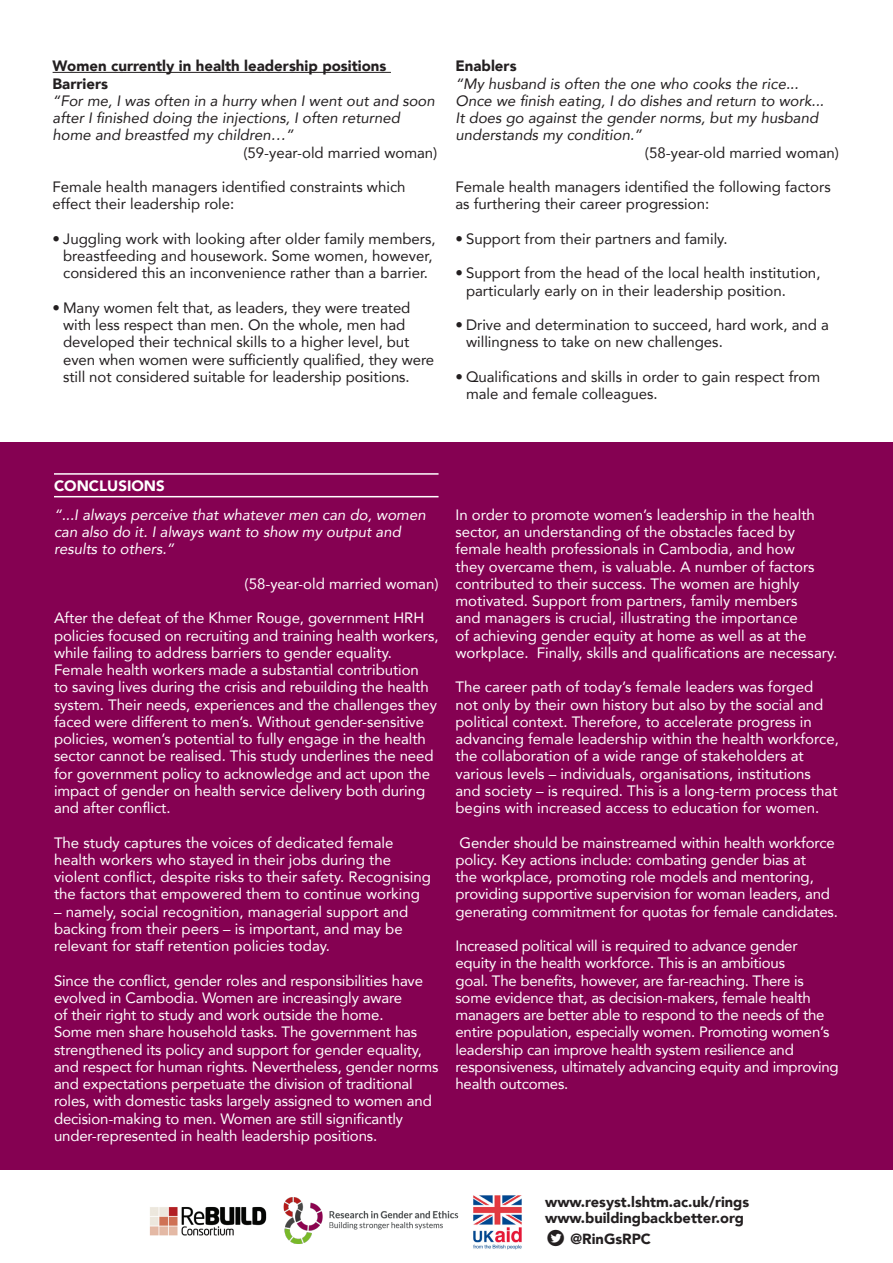
<style>
.page{position:relative;width:893px;height:1263px;background:#fff}
.page>*{position:absolute;margin:0;border:0;box-sizing:border-box;transform-origin:0 0}
.white_body{font:15px/17.2px "Avenir";letter-spacing:-.005em;color:#fff}
.white_body-2{font:15px/17.2px "Avenir";color:#231f20}
.white_body-3{font:italic 15px/17.2px "Avenir";color:#231f20}
.white_body-4{font:italic 15px/17.2px "Avenir";color:#fff}
.body{font:900 15px "Avenir";color:#231f20}
.t1{font:900 15px "Avenir";color:#fff}
.t2{font:900 14.7px "Avenir";color:#231f20}
.s1{font-family:"Social Circles";font-weight:400;font-size:29.25px}
</style>
<div class="page">
<div style="left:0;top:442px;width:893px;height:727px;background:#850152"></div>
<hr style="left:53px;top:72px;width:338px;height:1px;background:#231f20">
<hr style="left:54px;top:473px;width:385px;height:2px;background:#fff">
<hr style="left:54px;top:496px;width:385px;height:1px;background:#fff">
<svg style="left:149px;top:1206px;width:118px;height:30px"></svg>
<img style="left:473px;top:1195px;width:49px;height:55px">
<img style="left:283px;top:1197px;width:176px;height:47px">
<p class="body" style="left:53px;top:53px;width:335px">Women currently in health leadership positions</p>
<p class="body" style="left:53px;top:70px;width:57px">Barriers</p>
<p class="white_body-3" style="left:53px;top:92px;width:384px">“For me, I was often in a hurry when I went out and soon after I finished doing the injections, I often returned home and breastfed my children…”</p>
<p class="white_body-2" style="left:243px;top:143px;width:195px">(59-year-old married woman)</p>
<p class="white_body-2" style="left:53px;top:178px;width:354px">Female health managers identified constraints which effect their leadership role:</p>
<p class="white_body-2" style="left:53px;top:229px;width:385px;text-align:center">• Juggling work with looking after older family members, breastfeeding and housework. Some women, however, considered this an inconvenience rather than a barrier.</p>
<p class="white_body-2" style="left:63px;top:298px;width:373px;text-indent:-10px">• Many women felt that, as leaders, they were treated with less respect than men. On the whole, men had developed their technical skills to a higher level, but even when women were sufficiently qualified, they were still not considered suitable for leadership positions.</p>
<p class="body" style="left:455px;top:53px;width:63px">Enablers</p>
<p class="white_body-3" style="left:455px;top:75px;width:370px">“My husband is often the one who cooks the rice...<br>Once we finish eating, I do dishes and return to work...<br>It does go against the gender norms, but my husband understands my condition.”</p>
<p class="white_body-2" style="left:645px;top:143px;width:195px">(58-year-old married woman)</p>
<p class="white_body-2" style="left:455px;top:178px;width:377px">Female health managers identified the following factors as furthering their career progression:</p>
<p class="white_body-2" style="left:455px;top:229px;width:274px">• Support from their partners and family.</p>
<p class="white_body-2" style="left:466px;top:264px;width:356px;text-indent:-10px">• Support from the head of the local health institution, particularly early on in their leadership position.</p>
<p class="white_body-2" style="left:466px;top:316px;width:365px;text-indent:-10px">• Drive and determination to succeed, hard work, and a willingness to take on new challenges.</p>
<p class="white_body-2" style="left:466px;top:367px;width:356px;text-indent:-10px">• Qualifications and skills in order to gain respect from male and female colleagues.</p>
<p class="t1" style="left:54px;top:472px;width:112px">CONCLUSIONS</p>
<p class="white_body-4" style="left:54px;top:506px;width:373px">“...I always perceive that whatever men can do, women can also do it. I always want to show my output and results to others.”</p>
<p class="white_body" style="left:245px;top:574px;width:195px">(58-year-old married woman)</p>
<p class="white_body" style="left:54px;top:609px;width:386px">After the defeat of the Khmer Rouge, government HRH policies focused on recruiting and training health workers, while failing to address barriers to gender equality.<br>Female health workers made a substantial contribution<br>to saving lives during the crisis and rebuilding the health system. Their needs, experiences and the challenges they faced were different to men’s. Without gender-sensitive policies, women’s potential to fully engage in the health sector cannot be realised. This study underlines the need for government policy to acknowledge and act upon the impact of gender on health service delivery both during and after conflict.</p>
<p class="white_body" style="left:54px;top:833px;width:378px">The study captures the voices of dedicated female health workers who stayed in their jobs during the violent conflict, despite risks to their safety. Recognising the factors that empowered them to continue working</p>
<p class="white_body" style="left:54px;top:902px;width:356px">– namely, social recognition, managerial support and backing from their peers – is important, and may be relevant for staff retention policies today.</p>
<p class="white_body" style="left:54px;top:971px;width:386px">Since the conflict, gender roles and responsibilities have evolved in Cambodia. Women are increasingly aware<br>of their right to study and work outside the home.<br>Some men share household tasks. The government has strengthened its policy and support for gender equality, and respect for human rights. Nevertheless, gender norms and expectations perpetuate the division of traditional roles, with domestic tasks largely assigned to women and decision-making to men. Women are still significantly under-represented in health leadership positions.</p>
<p class="white_body" style="left:455px;top:505px;width:383px">In order to promote women’s leadership in the health sector, an understanding of the obstacles faced by female health professionals in Cambodia, and how<br>they overcame them, is valuable. A number of factors contributed to their success. The women are highly motivated. Support from partners, family members<br>and managers is crucial, illustrating the importance<br>of achieving gender equity at home as well as at the workplace. Finally, skills and qualifications are necessary.</p>
<p class="white_body" style="left:455px;top:678px;width:385px">The career path of today’s female leaders was forged not only by their own history but also by the social and political context. Therefore, to accelerate progress in advancing female leadership within the health workforce, the collaboration of a wide range of stakeholders at various levels – individuals, organisations, institutions and society – is required. This is a long-term process that begins with increased access to education for women.</p>
<p class="white_body" style="left:455px;top:833px;width:384px">Gender should be mainstreamed within health workforce policy. Key actions include: combating gender bias at<br>the workplace, promoting role models and mentoring, providing supportive supervision for woman leaders, and generating commitment for quotas for female candidates.</p>
<p class="white_body" style="left:455px;top:937px;width:385px">Increased political will is required to advance gender equity in the health workforce. This is an ambitious<br>goal. The benefits, however, are far-reaching. There is some evidence that, as decision-makers, female health managers are better able to respond to the needs of the entire population, especially women. Promoting women’s leadership can improve health system resilience and responsiveness, ultimately advancing equity and improving health outcomes.</p>
<p class="t2" style="left:545px;top:1189px;width:206px">www.resyst.lshtm.ac.uk/rings</p>
<p class="t2" style="left:545px;top:1206px;width:200px">www.buildingbackbetter.org</p>
<p class="t2" style="left:545px;top:1226px;width:107px"><span class="s1">t</span> @RinGsRPC</p>
</div>
